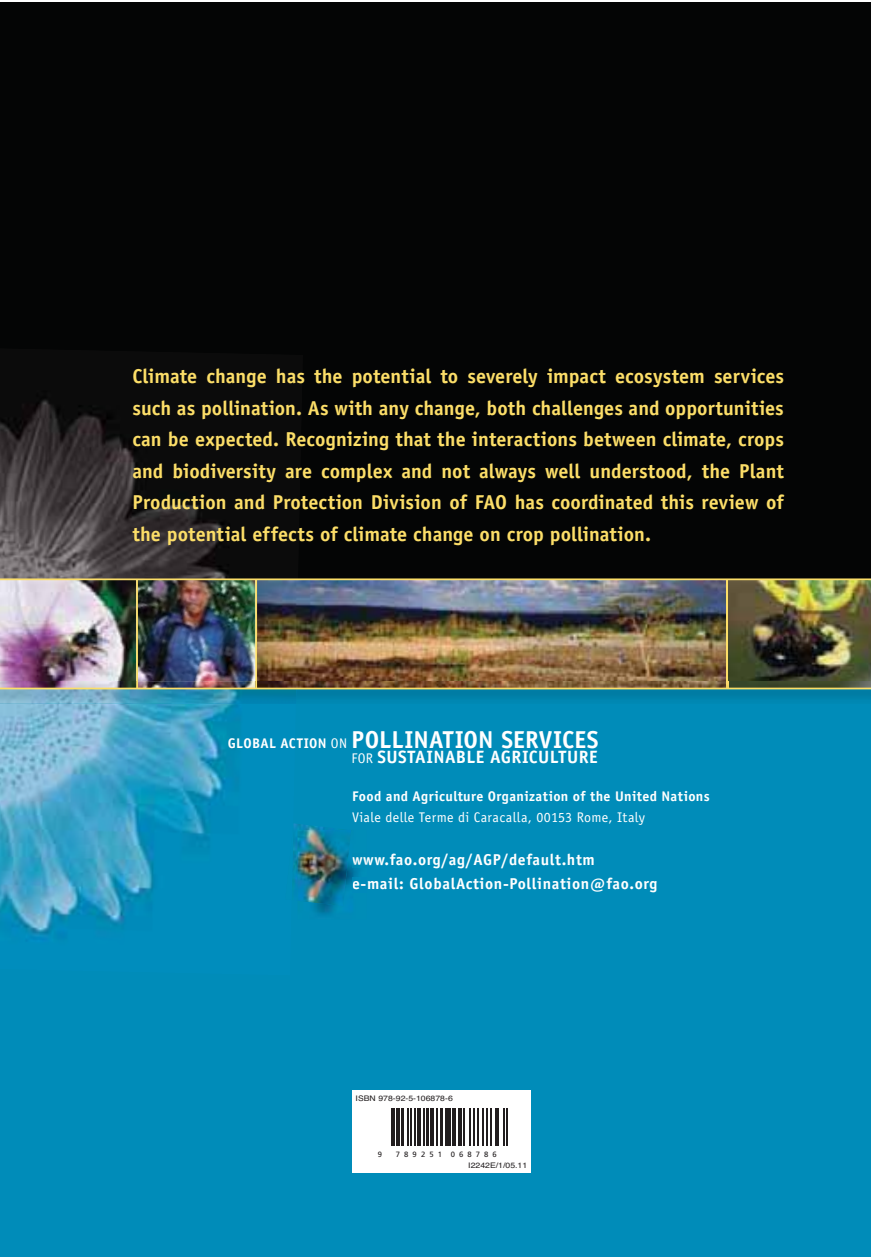
<style>
.page{position:relative;width:871px;height:1257px;background:#fff}
.page>*{position:absolute;margin:0;border:0;box-sizing:border-box;transform-origin:0 0}
.t1{font:700 24.5px "Officina Sans";letter-spacing:.005em;color:#fff}
.t2{font:700 20.12px/31.5px "Officina Sans";color:#fcde68;text-align:justify}
.t3{font:700 17.85px "Officina Sans";letter-spacing:.02em;color:#fff}
.t4{font:700 15.75px/24.5px "Officina Sans";letter-spacing:.04em;color:#fff}
.t5{font:700 14px "Officina Sans";letter-spacing:.025em;color:#fff}
.t6{font:14px "Officina Sans";letter-spacing:.025em;color:#fff}
.t7{font:7.7px "Helvetica";color:#211d1e;scale:1.13 1}
.t8{font:7.7px "Frutiger LT Std";letter-spacing:.535em;color:#211d1e}
.s1{font-size:14px}
.s2{font-weight:400;font-size:14px}
.s3{color:#fafafb}
.s4{color:#f0efef}
</style>
<div class="page">
<img style="left:257px;top:580px;width:469px;height:101px">
<img style="left:728px;top:580px;width:143px;height:101px">
<div style="left:0;top:688px;width:871px;height:569px;background:#008cb9"></div>
<img style="left:0;top:704px;width:237px;height:238px">
<div style="left:0;top:2px;width:871px;height:577px;background:#040505"></div>
<img style="left:0;top:399px;width:229px;height:179px">
<img style="left:138px;top:580px;width:117px;height:101px">
<img style="left:0;top:580px;width:136px;height:101px">
<hr style="left:726px;top:579px;width:2px;height:109px;background:#fcde68">
<div style="left:352px;top:1090px;width:178px;height:82px;background:#fff"></div>
<hr style="left:391px;top:1107px;width:1px;height:38px;background:#211d1e">
<hr style="left:394px;top:1107px;width:1px;height:38px;background:#211d1e">
<hr style="left:396px;top:1107px;width:4px;height:38px;background:#211d1e">
<hr style="left:401px;top:1107px;width:2px;height:38px;background:#211d1e">
<hr style="left:407px;top:1107px;width:1px;height:38px;background:#211d1e">
<hr style="left:411px;top:1107px;width:1px;height:38px;background:#211d1e">
<hr style="left:414px;top:1107px;width:1px;height:38px;background:#211d1e">
<hr style="left:417px;top:1107px;width:3px;height:38px;background:#211d1e">
<hr style="left:423px;top:1107px;width:1px;height:38px;background:#211d1e">
<hr style="left:427px;top:1107px;width:2px;height:38px;background:#211d1e">
<hr style="left:430px;top:1107px;width:4px;height:38px;background:#211d1e">
<hr style="left:436px;top:1107px;width:1px;height:38px;background:#211d1e">
<hr style="left:440px;top:1107px;width:2px;height:38px;background:#211d1e">
<hr style="left:445px;top:1107px;width:1px;height:38px;background:#211d1e">
<hr style="left:447px;top:1107px;width:1px;height:38px;background:#211d1e">
<hr style="left:450px;top:1107px;width:1px;height:38px;background:#211d1e">
<hr style="left:452px;top:1107px;width:4px;height:38px;background:#211d1e">
<hr style="left:458px;top:1107px;width:1px;height:38px;background:#211d1e">
<hr style="left:461px;top:1107px;width:1px;height:38px;background:#211d1e">
<hr style="left:463px;top:1107px;width:1px;height:38px;background:#211d1e">
<hr style="left:469px;top:1107px;width:1px;height:38px;background:#211d1e">
<hr style="left:473px;top:1107px;width:1px;height:38px;background:#211d1e">
<hr style="left:478px;top:1107px;width:1px;height:38px;background:#211d1e">
<hr style="left:483px;top:1107px;width:1px;height:38px;background:#211d1e">
<hr style="left:486px;top:1107px;width:1px;height:38px;background:#211d1e">
<hr style="left:490px;top:1107px;width:1px;height:38px;background:#211d1e">
<hr style="left:495px;top:1107px;width:1px;height:38px;background:#211d1e">
<hr style="left:497px;top:1107px;width:1px;height:38px;background:#211d1e">
<hr style="left:503px;top:1107px;width:1px;height:38px;background:#211d1e">
<hr style="left:506px;top:1107px;width:1px;height:38px;background:#211d1e">
<hr style="left:0;top:578px;width:871px;height:2px;background:#fcde68">
<img style="left:0;top:681px;width:255px;height:6px">
<img style="left:257px;top:681px;width:614px;height:19px">
<img style="left:0;top:689px;width:296px;height:15px">
<svg style="left:726px;top:681px;width:2px;height:6px"></svg>
<hr style="left:0;top:687px;width:871px;height:2px;background:#fcde68">
<hr style="left:255px;top:579px;width:2px;height:109px;background:#fcde68">
<hr style="left:136px;top:579px;width:2px;height:109px;background:#fcde68">
<img style="left:313px;top:864px;width:45px;height:51px">
<img style="left:352px;top:864px;width:6px;height:4px">
<img style="left:353px;top:877px;width:5px;height:15px">
<img style="left:292px;top:823px;width:51px;height:66px">
<img style="left:297px;top:830px;width:54px;height:76px">
<p class="t2" style="left:132px;top:362px;width:653px">Climate change has the potential to severely impact ecosystem services such as pollination. As with any change, both challenges and opportunities can be expected. Recognizing that the interactions between climate, crops and biodiversity are complex and not always well understood, the Plant Production and Protection Division of FAO has coordinated this review of the potential effects of climate change on crop pollination.</p>
<p class="t1" style="left:228px;top:730px;width:372px"><span class="s1">GLOBAL ACTION</span> <span class="s2">ON</span> POLLINATION SERVICES</p>
<p class="t3" style="left:351px;top:750px;width:248px"><span class="s2">FOR</span> SUSTAINABLE AGRICULTURE</p>
<p class="t5" style="left:352px;top:791px;width:359px">Food and Agriculture Organization of the United Nations</p>
<p class="t6" style="left:352px;top:812px;width:294px">Viale delle Terme di Caracalla, 00153 Rome, Italy</p>
<p class="t4" style="left:352px;top:848px;width:307px"><span class="s3">ww</span>w.fao.org/ag/AGP/default.htm<br><span class="s4">e</span>-mail: GlobalAction-Pollination@fao.org</p>
<p class="t7" style="left:355px;top:1095px;width:88px">ISBN 978-92-5-106878-6</p>
<p class="t8" style="left:378px;top:1149px;width:6px">9</p>
<p class="t8" style="left:396px;top:1149px;width:102px">789251 068786</p>
<p class="t7" style="left:468px;top:1162px;width:54px">I2242E/1/05.11</p>
</div>
